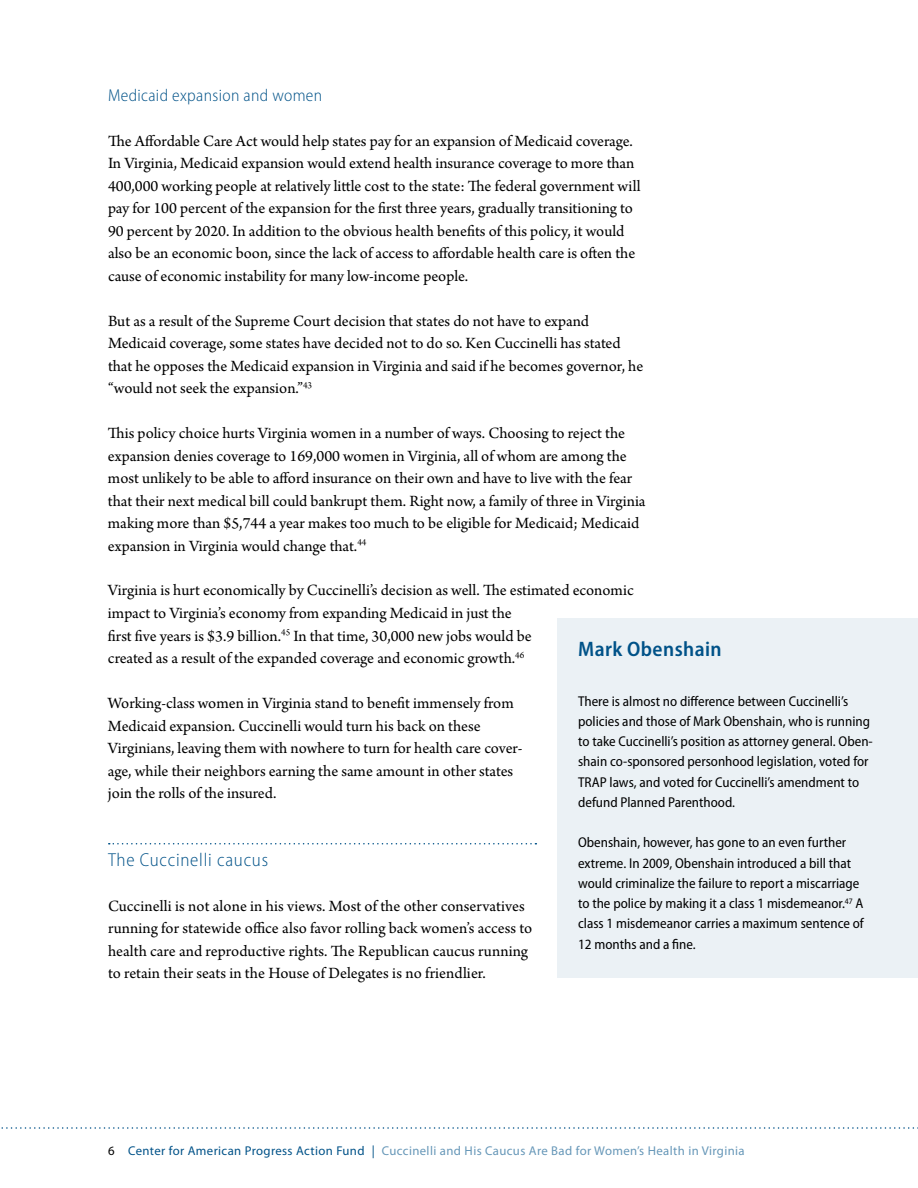
<style>
.page{position:relative;width:918px;height:1188px;background:#fff}
.page>*{position:absolute;margin:0;border:0;box-sizing:border-box;transform-origin:0 0}
.t1{font:600 semi-condensed 21px "Myriad Pro";letter-spacing:.02em;color:#005288}
.t2{font:300 semi-condensed 18.75px "Myriad Pro";letter-spacing:.04em;color:#005288}
.t3{font:300 semi-condensed 17.25px "Myriad Pro";letter-spacing:.02em;color:#005288}
.t4{font:16.5px/22.5px "Arno Pro";color:#000}
.t5{font:semi-condensed 14.25px/20.2px "Myriad Pro";color:#000}
.t6{font:12.75px "Myriad Pro";letter-spacing:.03em;color:#6697b8}
.s1{color:#000}
.s2{color:#005288}
</style>
<div class="page">
<svg style="left:1px;top:1127px;width:917px;height:2px"></svg>
<svg style="left:109px;top:843px;width:427px;height:1px"></svg>
<div style="left:557px;top:663px;width:361px;height:315px;background:#ebf1f5"></div>
<div style="left:557px;top:618px;width:361px;height:45px;background:#ebf1f5"></div>
<p class="t3" style="left:108px;top:85px;width:216px">Medicaid expansion and women</p>
<p class="t4" style="left:108px;top:130px;width:534px">The Affordable Care Act would help states pay for an expansion of Medicaid coverage.<br>In Virginia, Medicaid expansion would extend health insurance coverage to more than 400,000 working people at relatively little cost to the state: The federal government will pay for 100 percent of the expansion for the first three years, gradually transitioning to 90 percent by 2020. In addition to the obvious health benefits of this policy, it would also be an economic boon, since the lack of access to affordable health care is often the cause of economic instability for many low-income people.</p>
<p class="t4" style="left:108px;top:310px;width:537px">But as a result of the Supreme Court decision that states do not have to expand Medicaid coverage, some states have decided not to do so. Ken Cuccinelli has stated that he opposes the Medicaid expansion in Virginia and said if he becomes governor, he “would not seek the expansion.”<sup>43</sup></p>
<p class="t4" style="left:108px;top:423px;width:539px">This policy choice hurts Virginia women in a number of ways. Choosing to reject the expansion denies coverage to 169,000 women in Virginia, all of whom are among the most unlikely to be able to afford insurance on their own and have to live with the fear that their next medical bill could bankrupt them. Right now, a family of three in Virginia making more than $5,744 a year makes too much to be eligible for Medicaid; Medicaid expansion in Virginia would change that.<sup>44</sup></p>
<p class="t4" style="left:108px;top:580px;width:527px">Virginia is hurt economically by Cuccinelli’s decision as well. The estimated economic impact to Virginia’s economy from expanding Medicaid in just the<br>first five years is $3.9 billion.<sup>45</sup> In that time, 30,000 new jobs would be<br>created as a result of the expanded coverage and economic growth.<sup>46</sup></p>
<p class="t4" style="left:108px;top:693px;width:416px">Working-class women in Virginia stand to benefit immensely from Medicaid expansion. Cuccinelli would turn his back on these Virginians, leaving them with nowhere to turn for health care cover&shy;age, while their neighbors earning the same amount in other states join the rolls of the insured.</p>
<p class="t1" style="left:578px;top:638px;width:145px">Mark Obenshain</p>
<p class="t5" style="left:578px;top:691px;width:296px">There is almost no difference between Cuccinelli’s policies and those of Mark Obenshain, who is running to take Cuccinelli’s position as attorney general. Oben&shy;shain co-sponsored personhood legislation, voted for TRAP laws, and voted for Cuccinelli’s amendment to defund Planned Parenthood.</p>
<p class="t5" style="left:578px;top:833px;width:287px">Obenshain, however, has gone to an even further extreme. In 2009, Obenshain introduced a bill that would criminalize the failure to report a miscarriage to the police by making it a class 1 misdemeanor.<sup>47</sup> A class 1 misdemeanor carries a maximum sentence of 12 months and a fine.</p>
<p class="t2" style="left:108px;top:849px;width:162px">The Cuccinelli caucus</p>
<p class="t4" style="left:108px;top:895px;width:426px">Cuccinelli is not alone in his views. Most of the other conservatives running for statewide office also favor rolling back women’s access to health care and reproductive rights. The Republican caucus running to retain their seats in the House of Delegates is no friendlier.</p>
<p class="t6" style="left:108px;top:1143px;width:638px"><span class="s1">6</span> <span class="s2">Center for American Progress Action Fund |</span> Cuccinelli and His Caucus Are Bad for Women’s Health in Virginia</p>
</div>
